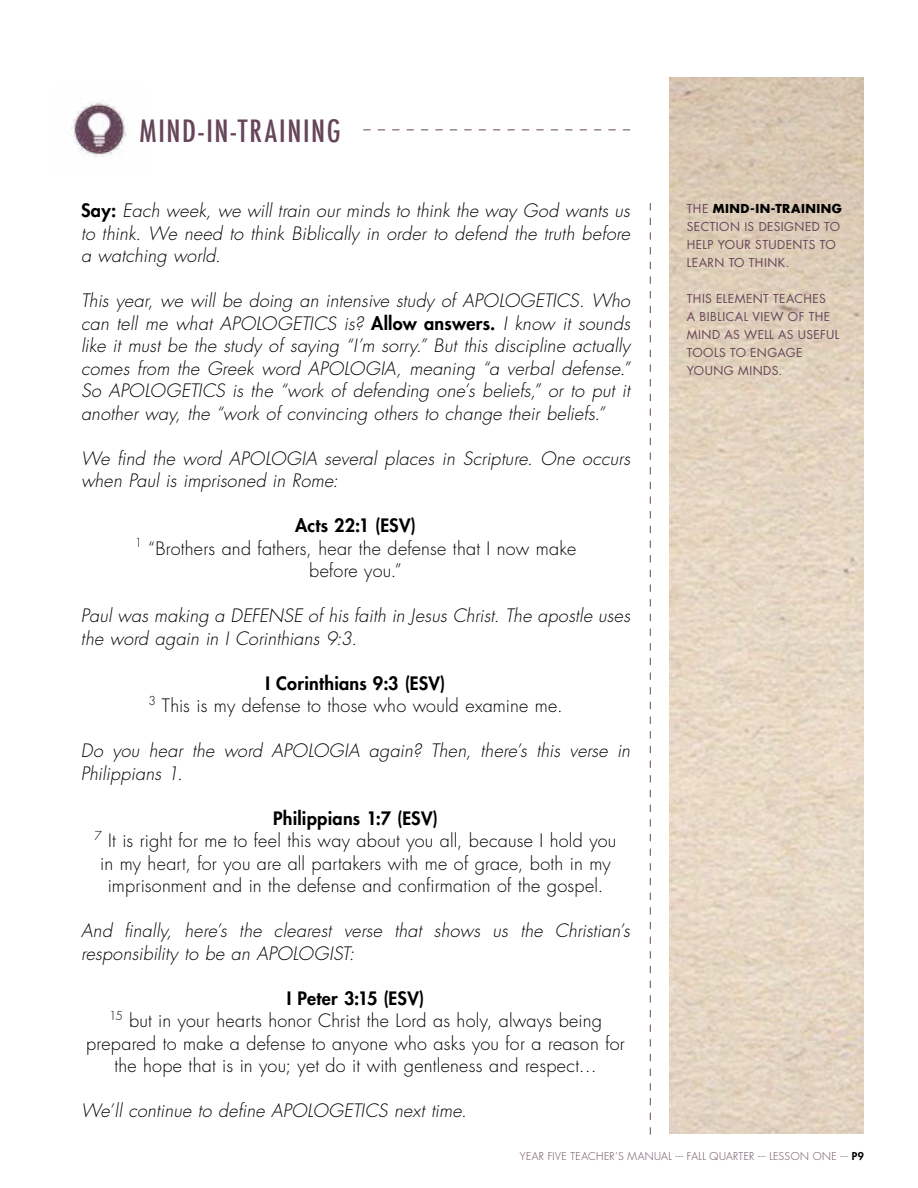
<style>
.page{position:relative;width:918px;height:1188px;background:#fff}
.page>*{position:absolute;margin:0;border:0;box-sizing:border-box;transform-origin:0 0}
.t1{font:500 condensed 30px "Futura";letter-spacing:.055em;color:#664559}
.t2{font:italic 300 18px/22.5px "Futura Std";letter-spacing:.01em;color:#000}
.t3{font:300 18px/22.5px "Futura Std";letter-spacing:.015em;color:#000;text-align:center}
.t4{font:12px/18px "Futura Std";letter-spacing:.035em;color:#664559}
.t5{font:300 10.5px "Futura Std";letter-spacing:.035em;color:#664559}
.s1{font-weight:800;font-style:normal}
.s2{font-weight:800}
.s3{font-weight:700;color:#000}
.s4{font-weight:800;color:#000}
</style>
<div class="page">
<svg style="left:650px;top:203px;width:1px;height:932px"></svg>
<svg style="left:363px;top:129px;width:267px;height:1px"></svg>
<img style="left:71px;top:100px;width:56px;height:57px">
<h1 class="t1" style="left:140px;top:112px;width:203px">MIND-IN-TRAINING</h1>
<p class="t2" style="left:81px;top:200px;width:551px;text-align:justify"><span class="s1">Say:</span> Each week, we will train our minds to think the way God wants us to think. We need to think Biblically in order to defend the truth before a watching world.</p>
<p class="t2" style="left:81px;top:290px;width:551px;text-align:justify">This year, we will be doing an intensive study of APOLOGETICS. Who can tell me what APOLOGETICS is? <span class="s1">Allow answers.</span> I know it sounds like it must be the study of saying “I’m sorry.” But this discipline actually comes from the Greek word APOLOGIA, meaning “a verbal defense.” So APOLOGETICS is the “work of defending one’s beliefs,” or to put it another way, the “work of convincing others to change their beliefs.”</p>
<p class="t2" style="left:81px;top:448px;width:551px">We find the word APOLOGIA several places in Scripture. One occurs when Paul is imprisoned in Rome:</p>
<p class="t3" style="left:135px;top:515px;width:443px"><span class="s2">Acts 22:1 (ESV)<br></span><sup>1</sup> “Brothers and fathers, hear the defense that I now make before you.”</p>
<p class="t2" style="left:81px;top:605px;width:551px">Paul was making a DEFENSE of his faith in Jesus Christ. The apostle uses the word again in I Corinthians 9:3.</p>
<p class="t3" style="left:148px;top:673px;width:416px"><span class="s2">I Corinthians 9:3 (ESV)<br></span><sup>3</sup> This is my defense to those who would examine me.</p>
<p class="t2" style="left:81px;top:740px;width:551px">Do you hear the word APOLOGIA again? Then, there’s this verse in<br>Philippians 1.</p>
<p class="t3" style="left:95px;top:808px;width:523px"><span class="s2">Philippians 1:7 (ESV)<br></span><sup>7</sup> It is right for me to feel this way about you all, because I hold you in my heart, for you are all partakers with me of grace, both in my imprisonment and in the defense and confirmation of the gospel.</p>
<p class="t2" style="left:81px;top:920px;width:551px">And finally, here’s the clearest verse that shows us the Christian’s responsibility to be an APOLOGIST:</p>
<p class="t3" style="left:86px;top:988px;width:540px"><span class="s2">I Peter 3:15 (ESV)<br></span><sup>15</sup> but in your hearts honor Christ the Lord as holy, always being prepared to make a defense to anyone who asks you for a reason for the hope that is in you; yet do it with gentleness and respect…</p>
<p class="t2" style="left:81px;top:1100px;width:387px">We’ll continue to define APOLOGETICS next time.</p>
<p class="t4" style="left:687px;top:200px;width:157px">THE <span class="s3">MIND-IN-TRAINING<br></span>SECTION IS DESIGNED TO<br>HELP YOUR STUDENTS TO<br>LEARN TO THINK.</p>
<p class="t4" style="left:687px;top:290px;width:154px">THIS ELEMENT TEACHES<br>A BIBLICAL VIEW OF THE<br>MIND AS WELL AS USEFUL<br>TOOLS TO ENGAGE<br>YOUNG MINDS.</p>
<p class="t5" style="left:520px;top:1150px;width:346px">YEAR FIVE TEACHER’S MANUAL --- FALL QUARTER --- LESSON ONE --- <span class="s4">P9</span></p>
</div>
